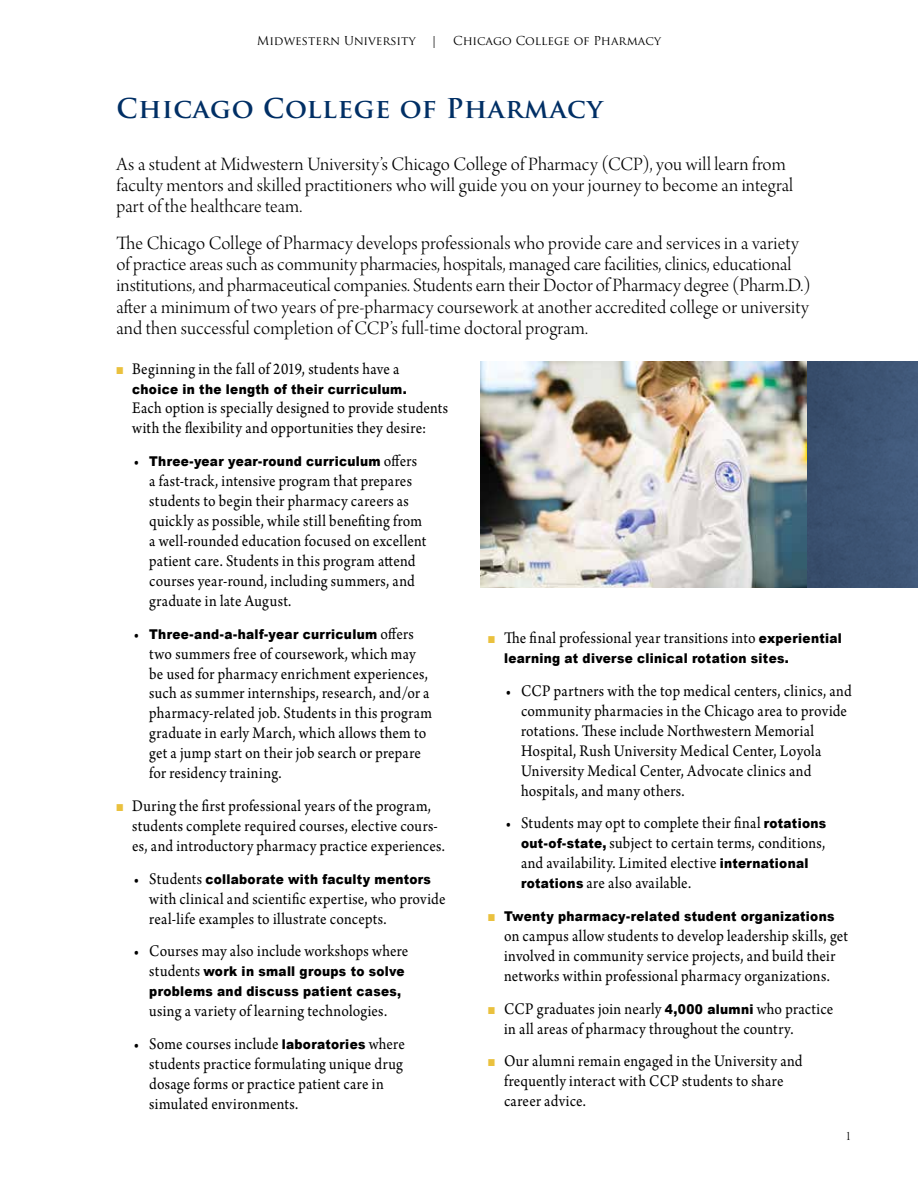
<style>
.page{position:relative;width:918px;height:1188px;background:#fff}
.page>*{position:absolute;margin:0;border:0;box-sizing:border-box;transform-origin:0 0}
.t1{font:700 26.55px "Trajan Pro";letter-spacing:.025em;color:#002f65}
.t2{font:19.95px/21.3px "Arno Pro Light Display";letter-spacing:.005em;color:#000}
.t3{font:17.1px/20px "Arno Pro";letter-spacing:.015em;color:#000;scale:.9 1}
.t4{font:900 13.5px/20px "Arial";letter-spacing:.025em;color:#000;scale:.9 1}
.t5{font:13.5px "Arno Pro Light Display";color:#000}
.t6{font:12px "Trajan Pro";color:#000}
.s1{color:#eac13e}
.s2{font-family:"Arno Pro";font-weight:400;font-size:17.1px}
.s3{font-family:"Arial";font-weight:900;font-size:13.5px}
</style>
<div class="page">
<img style="left:481px;top:362px;width:327px;height:225px">
<img style="left:808px;top:362px;width:110px;height:225px">
<p class="t6" style="left:257px;top:33px;width:160px">Midwestern University</p>
<p class="t6" style="left:431px;top:33px;width:8px">|</p>
<p class="t6" style="left:453px;top:33px;width:210px">Chicago College of Pharmacy</p>
<h1 class="t1" style="left:117px;top:92px;width:488px">Chicago College of Pharmacy</h1>
<p class="t2" style="left:117px;top:154px;width:678px">As a student at Midwestern University’s Chicago College of Pharmacy (CCP), you will learn from faculty mentors and skilled practitioners who will guide you on your journey to become an integral part of the healthcare team.</p>
<p class="t2" style="left:117px;top:233px;width:696px">The Chicago College of Pharmacy develops professionals who provide care and services in a variety of practice areas such as community pharmacies, hospitals, managed care facilities, clinics, educational institutions, and pharmaceutical companies. Students earn their Doctor of Pharmacy degree (Pharm.D.) after a minimum of two years of pre-pharmacy coursework at another accredited college or university and then successful completion of CCP’s full-time doctoral program.</p>
<p class="t3" style="left:117px;top:359px;width:316px"><span class="s1">■</span> Beginning in the fall of 2019, students have a</p>
<p class="t4" style="left:132px;top:378px;width:307px">choice in the length of their curriculum.</p>
<p class="t3" style="left:132px;top:399px;width:353px">Each option is specially designed to provide students with the flexibility and opportunities they desire:</p>
<p class="t4" style="left:134px;top:451px;width:316px"><span class="s2">•</span> Three-year year-round curriculum <span class="s2">offers</span></p>
<p class="t3" style="left:149px;top:472px;width:309px">a fast-track, intensive program that prepares students to begin their pharmacy careers as quickly as possible, while still benefiting from a well-rounded education focused on excellent patient care. Students in this program attend courses year-round, including summers, and graduate in late August.</p>
<p class="t4" style="left:134px;top:623px;width:313px"><span class="s2">•</span> Three-and-a-half-year curriculum <span class="s2">offers</span></p>
<p class="t3" style="left:149px;top:644px;width:316px">two summers free of coursework, which may be used for pharmacy enrichment experiences, such as summer internships, research, and/or a pharmacy-related job. Students in this program graduate in early March, which allows them to get a jump start on their job search or prepare for residency training.</p>
<p class="t3" style="left:132px;top:797px;width:349px;text-indent:-16px"><span class="s1">■</span> During the first professional years of the program, students complete required courses, elective cours&shy;es, and introductory pharmacy practice experiences.</p>
<p class="t4" style="left:134px;top:869px;width:332px"><span class="s2">• Students</span> collaborate with faculty mentors</p>
<p class="t3" style="left:149px;top:889px;width:331px">with clinical and scientific expertise, who provide real-life examples to illustrate concepts.</p>
<p class="t3" style="left:134px;top:942px;width:307px">• Courses may also include workshops where</p>
<p class="t4" style="left:149px;top:961px;width:285px"><span class="s2">students</span> work in small groups to solve problems and discuss patient cases,</p>
<p class="t3" style="left:149px;top:1002px;width:266px">using a variety of learning technologies.</p>
<p class="t3" style="left:149px;top:1035px;width:285px;text-indent:-16px">• Some courses include <span class="s3">laboratories</span> where students practice formulating unique drug dosage forms or practice patient care in simulated environments.</p>
<p class="t3" style="left:488px;top:629px;width:394px"><span class="s1">■</span> The final professional year transitions into <span class="s3">experiential</span></p>
<p class="t4" style="left:504px;top:648px;width:318px">learning at diverse clinical rotation sites.</p>
<p class="t3" style="left:521px;top:682px;width:369px;text-indent:-16px">• CCP partners with the top medical centers, clinics, and community pharmacies in the Chicago area to provide rotations. These include Northwestern Memorial Hospital, Rush University Medical Center, Loyola University Medical Center, Advocate clinics and hospitals, and many others.</p>
<p class="t3" style="left:521px;top:814px;width:341px;text-indent:-16px">• Students may opt to complete their final <span class="s3">rotations out-of-state,</span> subject to certain terms, conditions, and availability. Limited elective <span class="s3">international rotations</span> are also available.</p>
<p class="t4" style="left:488px;top:906px;width:386px"><span class="s1">■</span> Twenty pharmacy-related student organizations</p>
<p class="t3" style="left:504px;top:927px;width:384px">on campus allow students to develop leadership skills, get involved in community service projects, and build their networks within professional pharmacy organizations.</p>
<p class="t3" style="left:504px;top:999px;width:367px;text-indent:-16px"><span class="s1">■</span> CCP graduates join nearly <span class="s3">4,000 alumni</span> who practice in all areas of pharmacy throughout the country.</p>
<p class="t3" style="left:504px;top:1052px;width:333px;text-indent:-16px"><span class="s1">■</span> Our alumni remain engaged in the University and frequently interact with CCP students to share career advice.</p>
<p class="t5" style="left:846px;top:1129px;width:7px">1</p>
</div>
